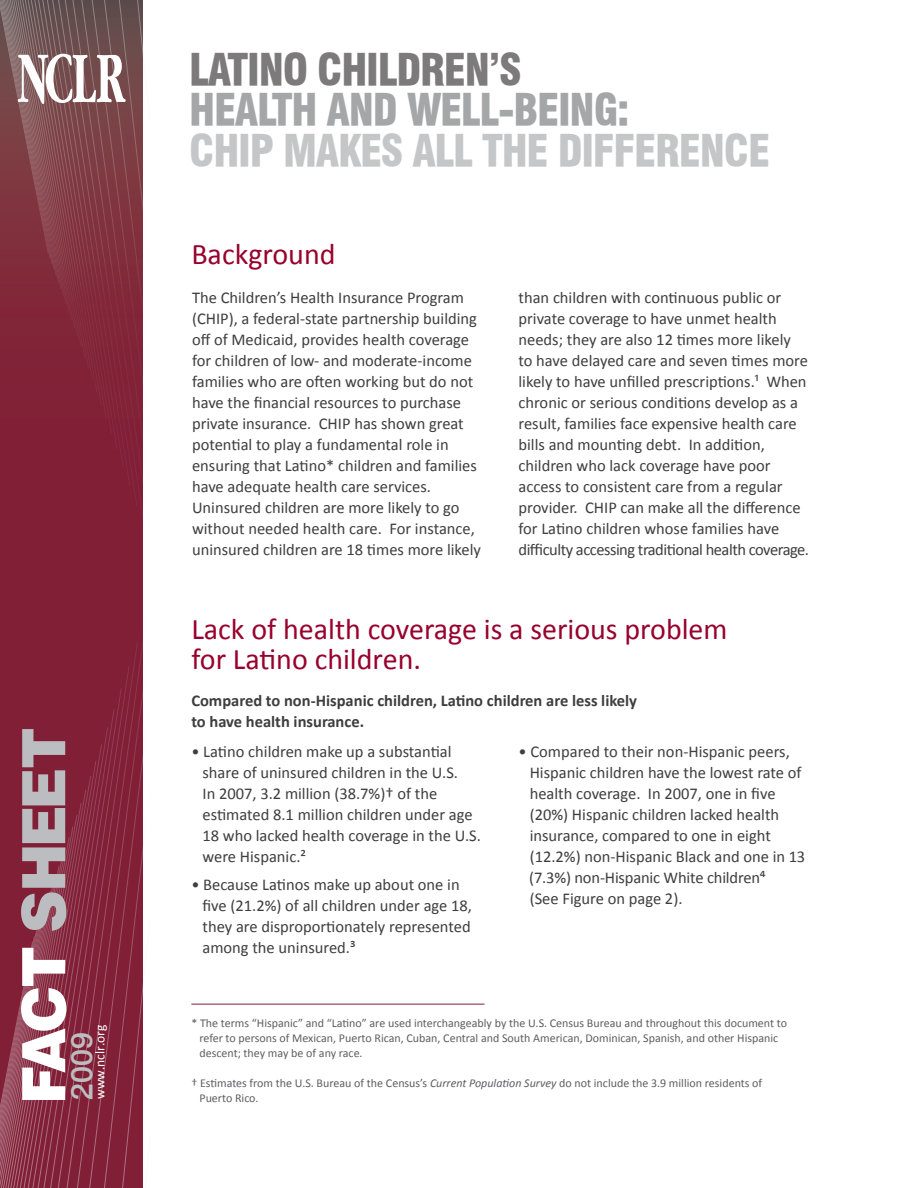
<style>
.page{position:relative;width:918px;height:1188px;background:#fff}
.page>*{position:absolute;margin:0;border:0;box-sizing:border-box;transform-origin:0 0}
.t1{font:900 60px "Halvett";letter-spacing:-.065em;color:#bcbdc0}
.footnotes{font:42px "Halvett Black Cond";letter-spacing:-.03em;color:#c5c6c7}
.footnotes-2{font:42px "Halvett Black Cond";letter-spacing:-.03em;color:#a5a6a7}
.footnotes-3{font:42px "Halvett Black Cond";letter-spacing:-.03em;color:#7c7a7b}
.footnotes-4{font:30px "Calibri";color:#98012d}
.t2{font:500 30px "Halvett";color:#bcbdc0}
.footnotes-5{font:16.5px/21px "Calibri";color:#3e3e3f}
.footnotes-6{font:700 16.5px "Calibri";color:#3e3e3f}
.footnotes-7{font:16.5px "Calibri";letter-spacing:-.03em;color:#3e3e3f}
.t3{font:13.5px "Calibri";color:#fff}
.footnotes-8{font:12px "Calibri";color:#5e5e61}
.s1{color:#fff}
.s2{font-style:italic}
</style>
<div class="page">
<svg style="left:0;top:0;width:143px;height:1188px;background:#832f41"></svg>
<hr style="left:191px;top:1004px;width:294px;height:1px;background:#811f37">
<p class="t1" style="left:8px;top:1104px;width:377px;rotate:-90deg"><span class="s1">FACT</span> SHEET</p>
<p class="t3" style="left:92px;top:1099px;width:76px;rotate:-90deg">www.nclr.org</p>
<p class="t2" style="left:63px;top:1100px;width:69px;rotate:-90deg">2009</p>
<p class="footnotes-3" style="left:189px;top:44px;width:334px">LATINO CHILDREN’S</p>
<p class="footnotes-2" style="left:189px;top:84px;width:442px">HEALTH AND WELL-BEING:</p>
<p class="footnotes" style="left:189px;top:125px;width:583px">CHIP MAKES ALL THE DIFFERENCE</p>
<p class="footnotes-4" style="left:191px;top:236px;width:146px">Background</p>
<p class="footnotes-5" style="left:192px;top:286px;width:287px">The Children’s Health Insurance Program (CHIP), a federal-state partnership building off of Medicaid, provides health coverage for children of low- and moderate-income families who are often working but do not have the financial resources to purchase private insurance. CHIP has shown great potential to play a fundamental role in ensuring that Latino* children and families have adequate health care services.</p>
<p class="footnotes-5" style="left:192px;top:496px;width:291px">Uninsured children are more likely to go without needed health care. For instance, uninsured children are 18 times more likely</p>
<p class="footnotes-5" style="left:519px;top:286px;width:264px">than children with continuous public or</p>
<p class="footnotes-5" style="left:519px;top:307px;width:291px">private coverage to have unmet health needs; they are also 12 times more likely to have delayed care and seven times more likely to have unfilled prescriptions.¹ When chronic or serious conditions develop as a result, families face expensive health care bills and mounting debt. In addition,</p>
<p class="footnotes-5" style="left:519px;top:454px;width:284px">children who lack coverage have poor access to consistent care from a regular provider. CHIP can make all the difference for Latino children whose families have</p>
<p class="footnotes-7" style="left:519px;top:540px;width:292px">difficulty accessing traditional health coverage.</p>
<p class="footnotes-4" style="left:191px;top:610px;width:538px">Lack of health coverage is a serious problem</p>
<p class="footnotes-4" style="left:191px;top:640px;width:231px">for Latino children.</p>
<p class="footnotes-6" style="left:191px;top:690px;width:447px">Compared to non-Hispanic children, Latino children are less likely</p>
<p class="footnotes-6" style="left:191px;top:711px;width:174px">to have health insurance.</p>
<p class="footnotes-5" style="left:191px;top:740px;width:262px">• Latino children make up a substantial</p>
<p class="footnotes-5" style="left:203px;top:761px;width:257px">share of uninsured children in the U.S.</p>
<p class="footnotes-5" style="left:203px;top:782px;width:236px">In 2007, 3.2 million (38.7%)† of the</p>
<p class="footnotes-5" style="left:203px;top:803px;width:272px">estimated 8.1 million children under age</p>
<p class="footnotes-5" style="left:203px;top:824px;width:280px">18 who lacked health coverage in the U.S.</p>
<p class="footnotes-5" style="left:203px;top:845px;width:105px">were Hispanic.²</p>
<p class="footnotes-5" style="left:191px;top:873px;width:270px">• Because Latinos make up about one in</p>
<p class="footnotes-5" style="left:203px;top:894px;width:271px">five (21.2%) of all children under age 18,</p>
<p class="footnotes-5" style="left:203px;top:915px;width:270px">they are disproportionately represented</p>
<p class="footnotes-5" style="left:203px;top:936px;width:155px">among the uninsured.³</p>
<p class="footnotes-5" style="left:519px;top:740px;width:273px">• Compared to their non-Hispanic peers,</p>
<p class="footnotes-5" style="left:530px;top:761px;width:273px">Hispanic children have the lowest rate of</p>
<p class="footnotes-5" style="left:530px;top:782px;width:247px">health coverage. In 2007, one in five</p>
<p class="footnotes-5" style="left:530px;top:803px;width:251px">(20%) Hispanic children lacked health</p>
<p class="footnotes-5" style="left:530px;top:824px;width:243px">insurance, compared to one in eight</p>
<p class="footnotes-5" style="left:530px;top:845px;width:277px">(12.2%) non-Hispanic Black and one in 13</p>
<p class="footnotes-5" style="left:529px;top:866px;width:238px">(7.3%) non-Hispanic White children⁴</p>
<p class="footnotes-5" style="left:530px;top:887px;width:154px">(See Figure on page 2).</p>
<p class="footnotes-8" style="left:191px;top:1016px;width:597px">* The terms “Hispanic” and “Latino” are used interchangeably by the U.S. Census Bureau and throughout this document to</p>
<p class="footnotes-8" style="left:199px;top:1031px;width:580px">refer to persons of Mexican, Puerto Rican, Cuban, Central and South American, Dominican, Spanish, and other Hispanic</p>
<p class="footnotes-8" style="left:199px;top:1046px;width:165px">descent; they may be of any race.</p>
<p class="footnotes-8" style="left:191px;top:1076px;width:572px">† Estimates from the U.S. Bureau of the Census’s <span class="s2">Current Population Survey</span> do not include the 3.9 million residents of</p>
<p class="footnotes-8" style="left:199px;top:1091px;width:61px">Puerto Rico.</p>
</div>
